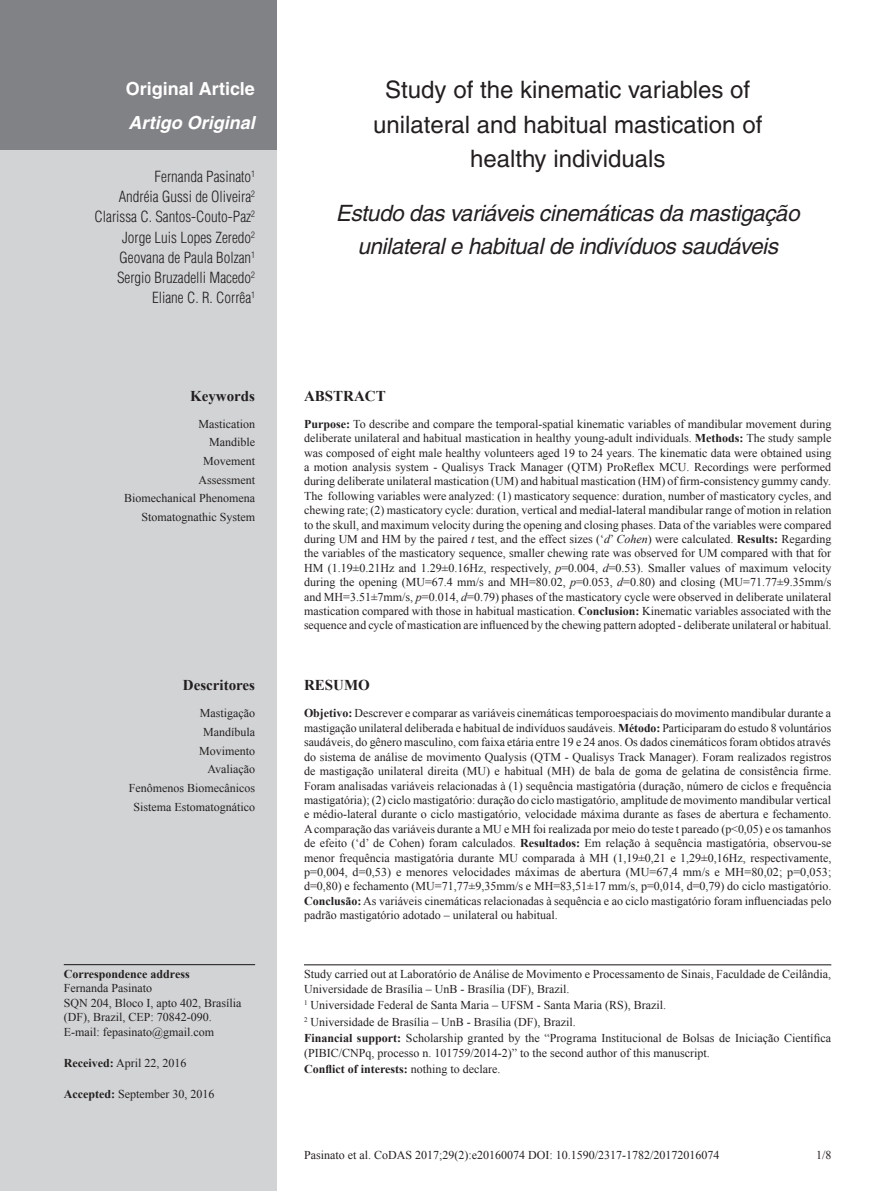
<style>
.page{position:relative;width:893px;height:1191px;background:#fff}
.page>*{position:absolute;margin:0;border:0;box-sizing:border-box;transform-origin:0 0}
.ArticleTitle{font:24px/34.5px "Helvetica";color:#231f20;text-align:center}
.ArticleTitle-Trans1{font:italic 22.5px/33px "Helvetica";letter-spacing:-.02em;color:#231f20;text-align:center}
.ArticleTypeAlt{font:700 18px "Helvetica";color:#fff}
.ArticleType-Trans1Al{font:italic 700 18px "Helvetica";color:#fff}
.Authors{font:300 condensed 15px "Helvetica";color:#231f20}
.KeywordsTitle{font:700 15px "Times New Roman";color:#231f20}
.AbstractTitle{font:700 15px "Times New Roman";color:#231f20}
.AbstractTitle-Trans1{font:700 15px "Times New Roman";color:#231f20}
.Abstract{font:12px/14.4px "Times New Roman";color:#231f20;text-align:justify}
.Abstract-Trans1{font:12px/14.4px "Times New Roman";color:#231f20;text-align:justify}
.fnFinancial-disclosu{font:12px/14.4px "Times New Roman";color:#231f20}
.fnArticleOther{font:12px/14.4px "Times New Roman";color:#231f20}
.Correspondence{font:12px/14.4px "Times New Roman";color:#231f20}
.Affiliations{font:12px "Times New Roman";color:#231f20}
.Keywords-Trans1{font:12px "Times New Roman";color:#231f20}
.Keywords{font:12px "Times New Roman";color:#231f20}
.pubNameFooter{font:12px "Times New Roman";color:#231f20}
.History{font:12px "Times New Roman";color:#231f20}
.fnConflict{font:700 12px "Times New Roman";color:#231f20}
.pagenumber{font:12px "Times New Roman";color:#231f20}
.s1{font-weight:700}
.s2{font-style:italic}
.s3{font-weight:400}
</style>
<div class="page">
<div style="left:0;top:149px;width:276px;height:1042px;background:#d1d3d4"></div>
<div style="left:0;top:0;width:276px;height:149px;background:#808285"></div>
<hr style="left:64px;top:964px;width:191px;height:1px;background:#231f20">
<hr style="left:304px;top:964px;width:527px;height:1px;background:#231f20">
<p class="ArticleTypeAlt" style="left:126px;top:77px;width:131px">Original Article</p>
<p class="ArticleType-Trans1Al" style="left:129px;top:112px;width:128px">Artigo Original</p>
<p class="Authors" style="left:155px;top:167px;width:102px">Fernanda Pasinato<sup>1</sup></p>
<p class="Authors" style="left:119px;top:187px;width:138px">Andréia Gussi de Oliveira<sup>2</sup></p>
<p class="Authors" style="left:95px;top:208px;width:162px">Clarissa C. Santos-Couto-Paz<sup>2</sup></p>
<p class="Authors" style="left:122px;top:228px;width:134px">Jorge Luis Lopes Zeredo<sup>2</sup></p>
<p class="Authors" style="left:120px;top:248px;width:137px">Geovana de Paula Bolzan<sup>1</sup></p>
<p class="Authors" style="left:117px;top:268px;width:139px">Sergio Bruzadelli Macedo<sup>2</sup></p>
<p class="Authors" style="left:152px;top:288px;width:105px">Eliane C. R. Corrêa<sup>1</sup></p>
<p class="KeywordsTitle" style="left:190px;top:385px;width:66px">Keywords</p>
<p class="Keywords" style="left:198px;top:416px;width:58px">Mastication</p>
<p class="Keywords" style="left:209px;top:434px;width:47px">Mandible</p>
<p class="Keywords" style="left:203px;top:453px;width:53px">Movement</p>
<p class="Keywords" style="left:198px;top:472px;width:58px">Assessment</p>
<p class="Keywords" style="left:124px;top:490px;width:132px">Biomechanical Phenomena</p>
<p class="Keywords" style="left:141px;top:509px;width:115px">Stomatognathic System</p>
<p class="KeywordsTitle" style="left:183px;top:675px;width:74px">Descritores</p>
<p class="Keywords-Trans1" style="left:200px;top:705px;width:57px">Mastigação</p>
<p class="Keywords-Trans1" style="left:203px;top:724px;width:53px">Mandíbula</p>
<p class="Keywords-Trans1" style="left:199px;top:742px;width:58px">Movimento</p>
<p class="Keywords-Trans1" style="left:207px;top:761px;width:49px">Avaliação</p>
<p class="Keywords-Trans1" style="left:129px;top:780px;width:128px">Fenômenos Biomecânicos</p>
<p class="Keywords-Trans1" style="left:133px;top:798px;width:123px">Sistema Estomatognático</p>
<p class="Correspondence" style="left:64px;top:966px;width:179px"><span class="s1">Correspondence address<br></span>Fernanda Pasinato<br>SQN 204, Bloco I, apto 402, Brasília (DF), Brazil, CEP: 70842-090.<br>E-mail: fepasinato@gmail.com</p>
<p class="History" style="left:64px;top:1054px;width:124px"><span class="s1">Received:</span> April 22, 2016</p>
<p class="History" style="left:64px;top:1086px;width:152px"><span class="s1">Accepted:</span> September 30, 2016</p>
<p class="ArticleTitle" style="left:373px;top:72px;width:391px">Study of the kinematic variables of unilateral and habitual mastication of healthy individuals</p>
<p class="ArticleTitle-Trans1" style="left:336px;top:197px;width:465px">Estudo das variáveis cinemáticas da mastigação unilateral e habitual de indivíduos saudáveis</p>
<p class="AbstractTitle" style="left:304px;top:385px;width:83px">ABSTRACT</p>
<p class="Abstract" style="left:304px;top:416px;width:529px"><span class="s1">Purpose:</span> To describe and compare the temporal-spatial kinematic variables of mandibular movement during deliberate unilateral and habitual mastication in healthy young-adult individuals. <span class="s1">Methods:</span> The study sample was composed of eight male healthy volunteers aged 19 to 24 years. The kinematic data were obtained using a motion analysis system - Qualisys Track Manager (QTM) ProReflex MCU. Recordings were performed during deliberate unilateral mastication (UM) and habitual mastication (HM) of firm-consistency gummy candy.<br>The following variables were analyzed: (1) masticatory sequence: duration, number of masticatory cycles, and chewing rate; (2) masticatory cycle: duration, vertical and medial-lateral mandibular range of motion in relation to the skull, and maximum velocity during the opening and closing phases. Data of the variables were compared during UM and HM by the paired <span class="s2">t</span> test, and the effect sizes (‘<span class="s2">d</span>’ <span class="s2">Cohen</span>) were calculated. <span class="s1">Results:</span> Regarding the variables of the masticatory sequence, smaller chewing rate was observed for UM compared with that for HM (1.19±0.21Hz and 1.29±0.16Hz, respectively, <span class="s2">p</span>=0.004, <span class="s2">d</span>=0.53). Smaller values of maximum velocity during the opening (MU=67.4 mm/s and MH=80.02, <span class="s2">p</span>=0.053, <span class="s2">d</span>=0.80) and closing (MU=71.77±9.35mm/s and MH=3.51±7mm/s, <span class="s2">p</span>=0.014, <span class="s2">d</span>=0.79) phases of the masticatory cycle were observed in deliberate unilateral mastication compared with those in habitual mastication. <span class="s1">Conclusion:</span> Kinematic variables associated with the sequence and cycle of mastication are influenced by the chewing pattern adopted - deliberate unilateral or habitual.</p>
<p class="AbstractTitle-Trans1" style="left:304px;top:675px;width:67px">RESUMO</p>
<p class="Abstract-Trans1" style="left:304px;top:706px;width:529px"><span class="s1">Objetivo:</span> Descrever e comparar as variáveis cinemáticas temporoespaciais do movimento mandibular durante a mastigação unilateral deliberada e habitual de indivíduos saudáveis. <span class="s1">Método:</span> Participaram do estudo 8 voluntários saudáveis, do gênero masculino, com faixa etária entre 19 e 24 anos. Os dados cinemáticos foram obtidos através do sistema de análise de movimento Qualysis (QTM - Qualisys Track Manager). Foram realizados registros de mastigação unilateral direita (MU) e habitual (MH) de bala de goma de gelatina de consistência firme.<br>Foram analisadas variáveis relacionadas à (1) sequência mastigatória (duração, número de ciclos e frequência mastigatória); (2) ciclo mastigatório: duração do ciclo mastigatório, amplitude de movimento mandibular vertical e médio-lateral durante o ciclo mastigatório, velocidade máxima durante as fases de abertura e fechamento.<br>Acomparação das variáveis durante a MU e MH foi realizada por meio do teste t pareado (p&lt;0,05) e os tamanhos de efeito (‘d’ de Cohen) foram calculados. <span class="s1">Resultados:</span> Em relação à sequência mastigatória, observou-se menor frequência mastigatória durante MU comparada à MH (1,19±0,21 e 1,29±0,16Hz, respectivamente, p=0,004, d=0,53) e menores velocidades máximas de abertura (MU=67,4 mm/s e MH=80,02; p=0,053; d=0,80) e fechamento (MU=71,77±9,35mm/s e MH=83,51±17 mm/s, p=0,014, d=0,79) do ciclo mastigatório.<br><span class="s1">Conclusão:</span> As variáveis cinemáticas relacionadas à sequência e ao ciclo mastigatório foram influenciadas pelo padrão mastigatório adotado – unilateral ou habitual.</p>
<p class="fnArticleOther" style="left:304px;top:966px;width:529px">Study carried out at Laboratório de Análise de Movimento e Processamento de Sinais, Faculdade de Ceilândia,<br>Universidade de Brasília – UnB - Brasília (DF), Brazil.</p>
<p class="Affiliations" style="left:304px;top:997px;width:363px"><sup>1</sup> Universidade Federal de Santa Maria – UFSM - Santa Maria (RS), Brazil.</p>
<p class="Affiliations" style="left:304px;top:1013px;width:273px"><sup>2</sup> Universidade de Brasília – UnB - Brasília (DF), Brazil.</p>
<p class="fnFinancial-disclosu" style="left:304px;top:1030px;width:529px"><span class="s1">Financial support:</span> Scholarship granted by the “Programa Institucional de Bolsas de Iniciação Científica (PIBIC/CNPq, processo n. 101759/2014-2)” to the second author of this manuscript.</p>
<p class="fnConflict" style="left:304px;top:1060px;width:198px">Conflict of interests: <span class="s3">nothing to declare.</span></p>
<p class="pubNameFooter" style="left:304px;top:1147px;width:417px">Pasinato et al. CoDAS 2017;29(2):e20160074 DOI: 10.1590/2317-1782/20172016074</p>
<p class="pagenumber" style="left:816px;top:1147px;width:17px">1/8</p>
</div>
